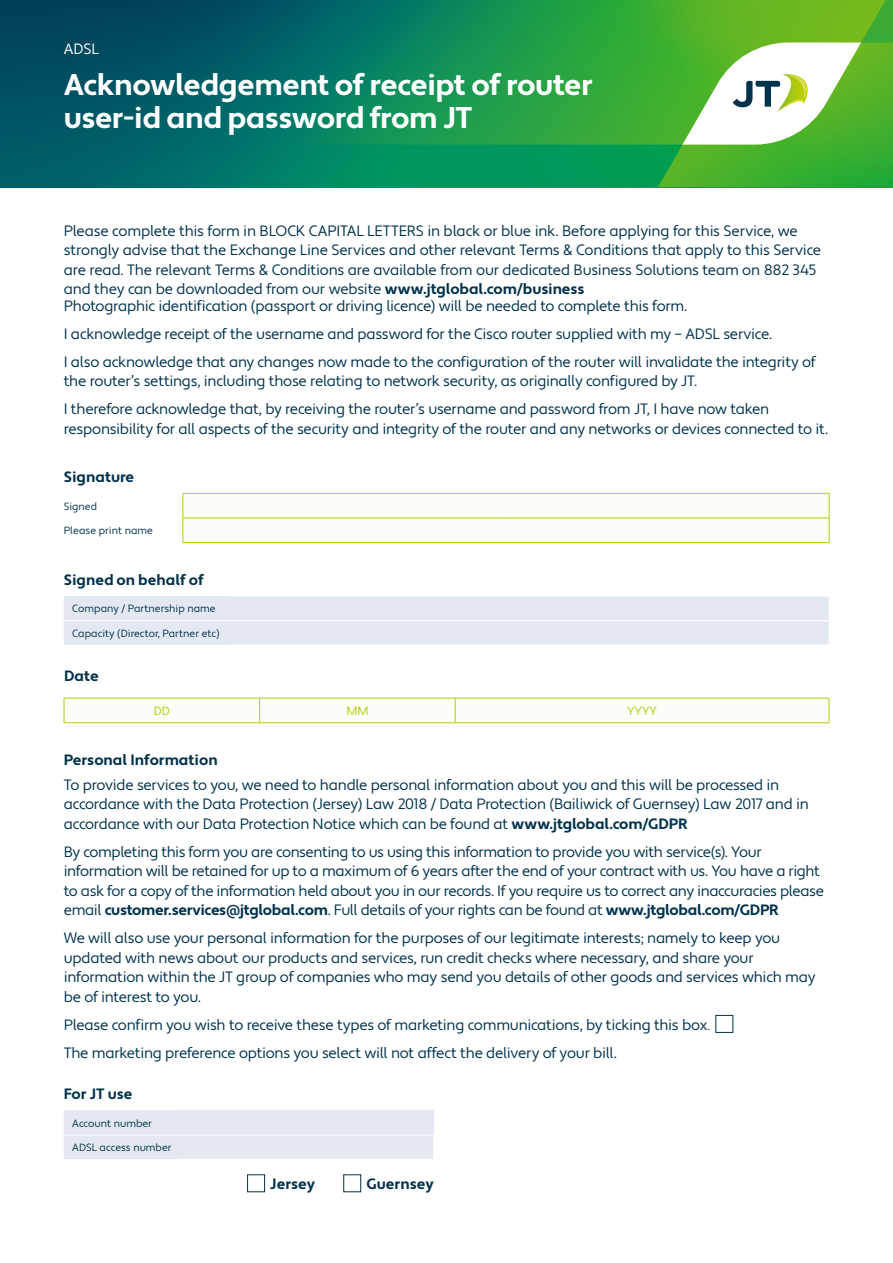
<style>
.page{position:relative;width:893px;height:1263px;background:#fff}
.page>*{position:absolute;margin:0;border:0;box-sizing:border-box;transform-origin:0 0}
.t1{font:700 30px/33px "Apertura";letter-spacing:-.02em;color:#fff}
.t2{font:15px/19.5px "Apertura";letter-spacing:-.02em;color:#00324c}
.t3{font:700 15px "Apertura";color:#00324c}
.t4{font:15px "Apertura";color:#fff}
.t5{font:12px "Apertura";color:#b4cc04}
.t6{font:10.5px "Apertura";color:#00324c}
.s1{font-weight:700}
.s2{font-size:12px}
</style>
<div class="page">
<svg style="left:0;top:145px;width:658px;height:42px;background:#008162"></svg>
<svg style="left:0;top:0;width:893px;height:145px;background:#167e53"></svg>
<svg style="left:658px;top:43px;width:235px;height:144px"></svg>
<img style="left:787px;top:75px;width:20px;height:23px">
<div style="left:64px;top:596px;width:765px;height:49px;background:#e4e9f1"></div>
<hr style="left:64px;top:620px;width:166px;height:1px;background:#fff">
<hr style="left:230px;top:620px;width:600px;height:1px;background:#fff">
<div style="left:64px;top:1110px;width:370px;height:49px;background:#e4e9f1"></div>
<hr style="left:64px;top:1134px;width:115px;height:1px;background:#fff">
<hr style="left:179px;top:1134px;width:255px;height:1px;background:#fff">
<svg style="left:183px;top:493px;width:647px;height:50px"></svg>
<hr style="left:183px;top:542px;width:323px;height:1px;background:#b4cc04">
<hr style="left:506px;top:542px;width:323px;height:1px;background:#b4cc04">
<svg style="left:64px;top:698px;width:766px;height:25px"></svg>
<hr style="left:64px;top:722px;width:196px;height:1px;background:#b4cc04">
<hr style="left:260px;top:722px;width:195px;height:1px;background:#b4cc04">
<hr style="left:455px;top:722px;width:374px;height:1px;background:#b4cc04">
<div style="left:247px;top:1174px;width:18px;height:18px;border:1px solid #00324c"></div>
<div style="left:343px;top:1174px;width:18px;height:18px;border:1px solid #00324c"></div>
<div style="left:716px;top:1015px;width:17px;height:18px;border:1px solid #00324c"></div>
<p class="t4" style="left:64px;top:40px;width:37px">ADSL</p>
<h1 class="t1" style="left:64px;top:69px;width:530px">Acknowledgement of receipt of router user-id and password from JT</h1>
<p class="t2" style="left:64px;top:221px;width:759px">Please complete this form in BLOCK CAPITAL LETTERS in black or blue ink. Before applying for this Service, we strongly advise that the Exchange Line Services and other relevant Terms &amp; Conditions that apply to this Service are read. The relevant Terms &amp; Conditions are available from our dedicated Business Solutions team on 882 345 and they can be downloaded from our website <span class="s1">www.jtglobal.com/business</span></p>
<p class="t2" style="left:64px;top:292px;width:753px;line-height:28px">Photographic identification (passport or driving licence) will be needed to complete this form.<br>I acknowledge receipt of the username and password for the Cisco router supplied with my – ADSL service.<br>I also acknowledge that any changes now made to the configuration of the router will invalidate the integrity of</p>
<p class="t2" style="left:64px;top:368px;width:707px;line-height:28px">the router’s settings, including those relating to network security, as originally configured by JT.<br>I therefore acknowledge that, by receiving the router’s username and password from JT, I have now taken</p>
<p class="t2" style="left:64px;top:419px;width:766px">responsibility for all aspects of the security and integrity of the router and any networks or devices connected to it.</p>
<p class="t3" style="left:64px;top:468px;width:72px">Signature</p>
<p class="t6" style="left:64px;top:500px;width:35px">Signed</p>
<p class="t6" style="left:64px;top:524px;width:91px">Please print name</p>
<p class="t3" style="left:64px;top:570px;width:141px">Signed on behalf of</p>
<p class="t6" style="left:72px;top:602px;width:145px">Company / Partnership name</p>
<p class="t6" style="left:72px;top:627px;width:149px">Capacity (Director, Partner etc)</p>
<p class="t3" style="left:64px;top:667px;width:36px">Date</p>
<p class="t5" style="left:154px;top:703px;width:18px">DD</p>
<p class="t5" style="left:346px;top:703px;width:24px">MM</p>
<p class="t5" style="left:627px;top:703px;width:31px">YYYY</p>
<p class="t3" style="left:64px;top:750px;width:155px">Personal Information</p>
<p class="t2" style="left:64px;top:775px;width:746px">To provide services to you, we need to handle personal information about you and this will be processed in accordance with the Data Protection (Jersey) Law 2018 / Data Protection (Bailiwick of Guernsey) Law 2017 and in accordance with our Data Protection Notice which can be found at <span class="s1">www.jtglobal.com/GDPR</span></p>
<p class="t2" style="left:64px;top:842px;width:762px">By completing this form you are consenting to us using this information to provide you with service(s). Your information will be retained for up to a maximum of 6 years after the end of your contract with us. You have a right to ask for a copy of the information held about you in our records. If you require us to correct any inaccuracies please email <span class="s1">customer.services@jtglobal.com</span>. Full details of your rights can be found at <span class="s1">www.jtglobal.com/GDPR</span></p>
<p class="t2" style="left:64px;top:929px;width:753px">We will also use your personal information for the purposes of our legitimate interests; namely to keep you updated with news about our products and services, run credit checks where necessary, and share your information within the JT group of companies who may send you details of other goods and services which may be of interest to you.</p>
<p class="t2" style="left:64px;top:1011px;width:648px;line-height:28px">Please confirm you wish to receive these types of marketing communications, by ticking this box<span class="s2">.<br></span>The marketing preference options you select will not affect the delivery of your bill.</p>
<p class="t3" style="left:64px;top:1085px;width:70px">For JT use</p>
<p class="t6" style="left:72px;top:1116px;width:81px">Account number</p>
<p class="t6" style="left:72px;top:1141px;width:101px">ADSL access number</p>
<p class="t3" style="left:270px;top:1175px;width:46px">Jersey</p>
<p class="t3" style="left:366px;top:1175px;width:69px">Guernsey</p>
</div>
